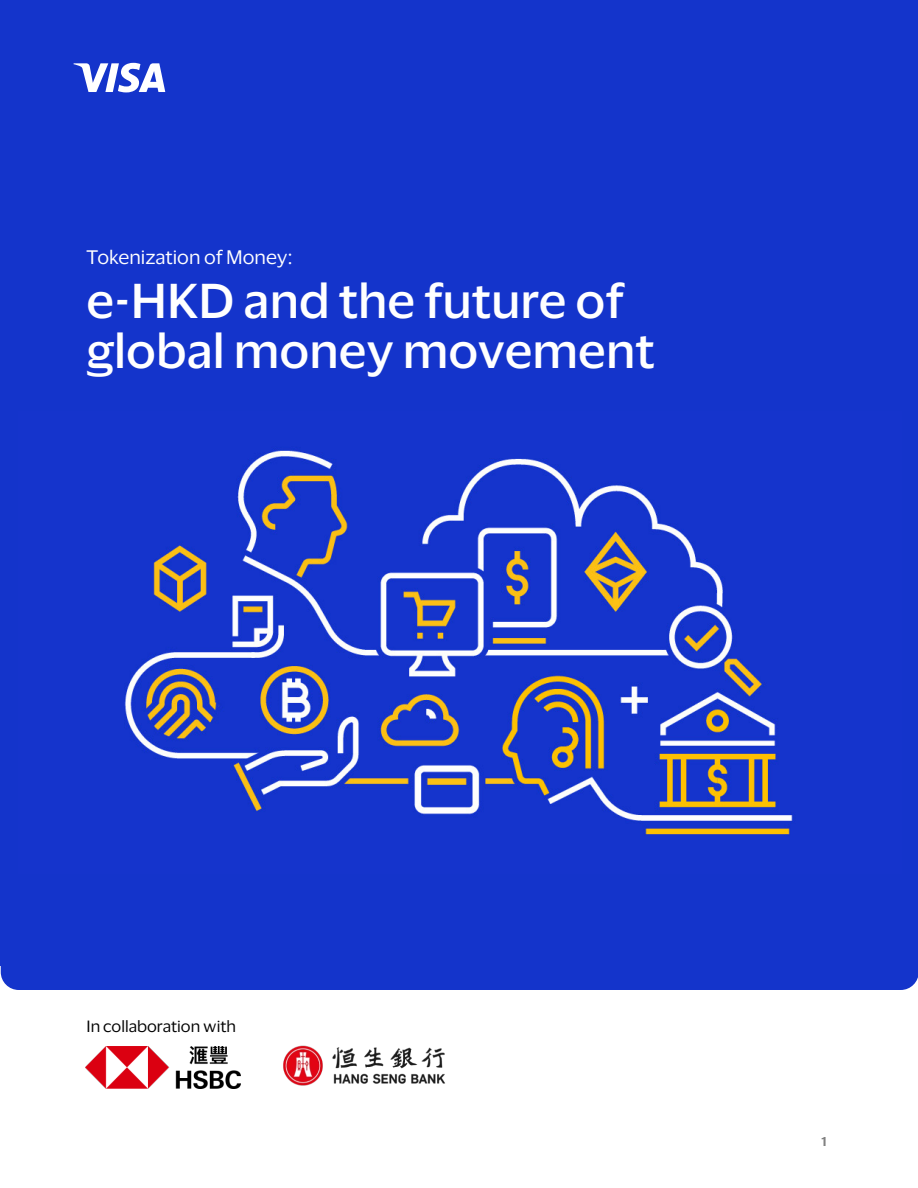
<style>
.page{position:relative;width:918px;height:1188px;background:#fff}
.page>*{position:absolute;margin:0;border:0;box-sizing:border-box;transform-origin:0 0}
.t1{font:500 45px/49.5px "Visa Dialect";color:#fff}
.t2{font:18px "Visa Dialect";color:#fff}
.t3{font:15px "Visa Dialect";color:#000}
.t4{font:600 12px "Visa Dialect";color:#000}
</style>
<div class="page">
<div style="left:1px;top:966px;width:917px;height:24px;background:#1434cb"></div>
<div style="left:0;top:0;width:918px;height:966px;background:#1434cb"></div>
<img style="left:124px;top:450px;width:669px;height:385px">
<svg style="left:73px;top:62px;width:92px;height:30px"></svg>
<img style="left:85px;top:1046px;width:155px;height:42px">
<img style="left:283px;top:1045px;width:162px;height:41px">
<p class="t2" style="left:87px;top:244px;width:208px">Tokenization of Money:</p>
<h1 class="t1" style="left:87px;top:273px;width:570px">e-HKD and the future of global money movement</h1>
<p class="t3" style="left:87px;top:1015px;width:151px">In collaboration with</p>
<p class="t4" style="left:822px;top:1132px;width:7px">1</p>
</div>
